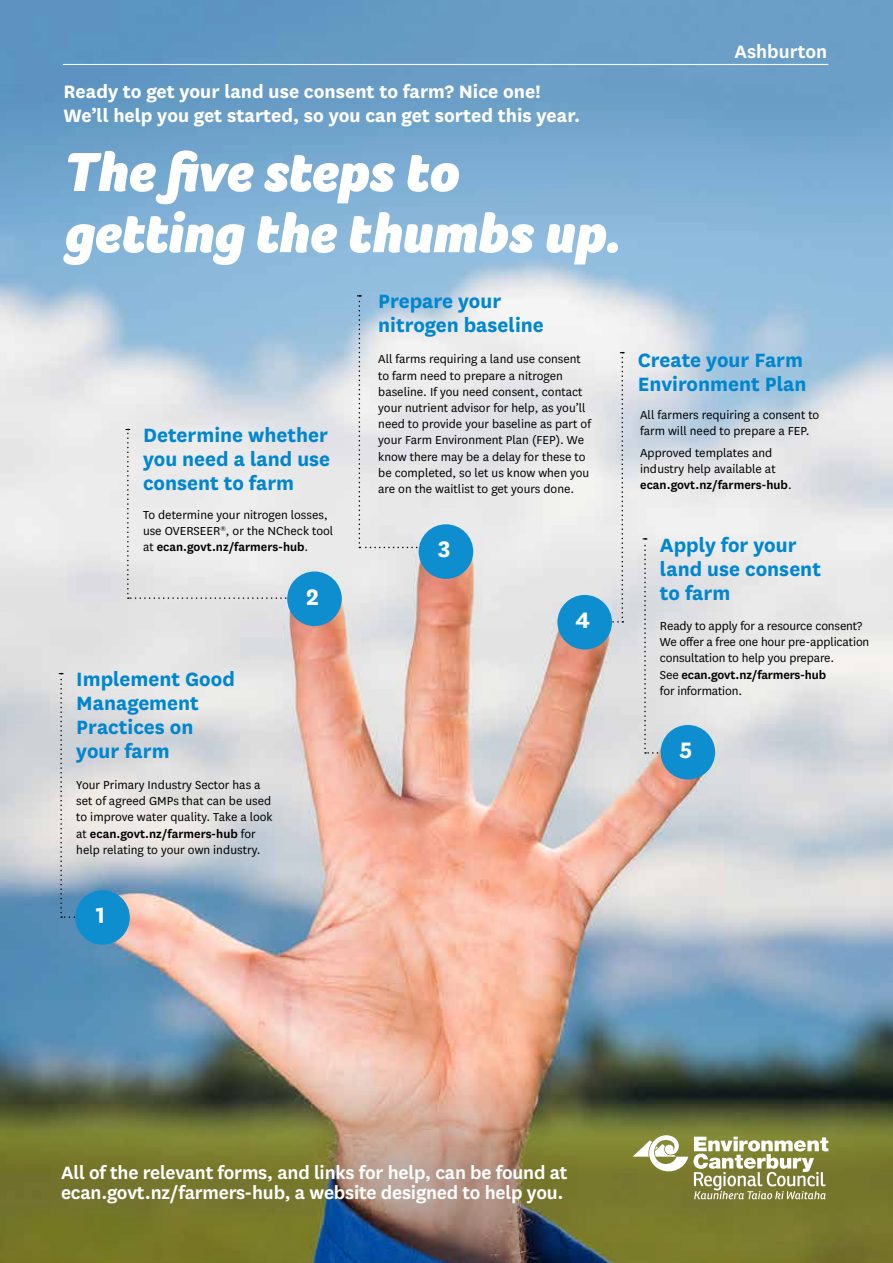
<style>
.page{position:relative;width:893px;height:1263px;background:#fff}
.page>*{position:absolute;margin:0;border:0;box-sizing:border-box;transform-origin:0 0}
.t1{font:italic 900 56.55px/61.2px "Foco";color:#fff}
.t2{font:700 26.25px "National";color:#fff}
.t3{font:700 22.5px/24px "National";color:#0086ce}
.t4{font:700 21px/24px "National";color:#fff}
.t5{font:600 21px "National";color:#fff}
.t6{font:600 20.85px/20px "National";letter-spacing:-.01em;color:#fff}
.t7{font:13.5px/16.2px "National";color:#000}
.s1{font-weight:600}
</style>
<div class="page">
<img style="left:0;top:377px;width:893px;height:578px">
<img style="left:0;top:955px;width:893px;height:308px">
<svg style="left:0;top:0;width:893px;height:377px;background:#85b1d3"></svg>
<svg style="left:59px;top:673px;width:45px;height:245px;background:#ced2d6"></svg>
<div style="left:125px;top:429px;width:199px;height:170px;background:#eaeaea"></div>
<svg style="left:357px;top:295px;width:88px;height:253px;background:#e0e3e7"></svg>
<svg style="left:598px;top:352px;width:27px;height:271px;background:#e1e2e4"></svg>
<div style="left:287px;top:571px;width:55px;height:55px;background:#0e8ece;border-radius:50%"></div>
<div style="left:419px;top:524px;width:54px;height:55px;background:#0e8ece;border-radius:50%"></div>
<div style="left:557px;top:595px;width:55px;height:54px;background:#0e8ece;border-radius:50%"></div>
<div style="left:75px;top:890px;width:55px;height:55px;background:#0e8ece;border-radius:50%"></div>
<svg style="left:643px;top:538px;width:53px;height:216px;background:#dedfe0"></svg>
<div style="left:661px;top:725px;width:54px;height:54px;background:#0e8ece;border-radius:50%"></div>
<svg style="left:633px;top:1134px;width:195px;height:65px"></svg>
<hr style="left:63px;top:64px;width:765px;height:1px;background:#fff">
<h3 class="t4" style="left:64px;top:78px;width:518px">Ready to get your land use consent to farm? Nice one!<br>We’ll help you get started, so you can get sorted this year.</h3>
<h1 class="t1" style="left:64px;top:141px;width:558px">The five steps to getting the thumbs up.</h1>
<h3 class="t3" style="left:143px;top:422px;width:189px;text-align:justify">Determine whether you need a land use consent to farm</h3>
<p class="t7" style="left:143px;top:506px;width:192px">To determine your nitrogen losses, use OVERSEER<sup>®</sup>, or the NCheck tool at <span class="s1">ecan.govt.nz/farmers-hub</span>.</p>
<h3 class="t3" style="left:378px;top:288px;width:167px">Prepare your nitrogen baseline</h3>
<p class="t7" style="left:378px;top:350px;width:214px">All farms requiring a land use consent to farm need to prepare a nitrogen baseline. If you need consent, contact your nutrient advisor for help, as you’ll need to provide your baseline as part of your Farm Environment Plan (FEP). We know there may be a delay for these to be completed, so let us know when you are on the waitlist to get yours done.</p>
<h2 class="t2" style="left:438px;top:531px;width:14px">3</h2>
<h3 class="t5" style="left:734px;top:37px;width:94px">Ashburton</h3>
<h3 class="t3" style="left:638px;top:346px;width:170px">Create your Farm<br>Environment Plan</h3>
<p class="t7" style="left:640px;top:406px;width:181px">All farmers requiring a consent to farm will need to prepare a FEP.</p>
<p class="t7" style="left:640px;top:444px;width:153px">Approved templates and industry help available at <span class="s1">ecan.govt.nz/farmers-hub</span>.</p>
<h3 class="t3" style="left:660px;top:532px;width:163px">Apply for your land use consent</h3>
<h3 class="t3" style="left:76px;top:665px;width:160px">Implement Good<br>Management<br>Practices on your farm</h3>
<p class="t7" style="left:76px;top:776px;width:198px">Your Primary Industry Sector has a set of agreed GMPs that can be used to improve water quality. Take a look at <span class="s1">ecan.govt.nz/farmers-hub</span> for help relating to your own industry.</p>
<h2 class="t2" style="left:96px;top:897px;width:11px">1</h2>
<h2 class="t2" style="left:306px;top:578px;width:14px">2</h2>
<h3 class="t3" style="left:660px;top:580px;width:72px">to farm</h3>
<h2 class="t2" style="left:575px;top:601px;width:16px">4</h2>
<p class="t7" style="left:660px;top:617px;width:211px">Ready to apply for a resource consent?<br>We offer a free one hour pre-application consultation to help you prepare.<br>See <span class="s1">ecan.govt.nz/farmers-hub<br></span>for information.</p>
<h2 class="t2" style="left:679px;top:731px;width:14px">5</h2>
<h3 class="t6" style="left:61px;top:1162px;width:508px">All of the relevant forms, and links for help, can be found at ecan.govt.nz/farmers-hub, a website designed to help you.</h3>
</div>
